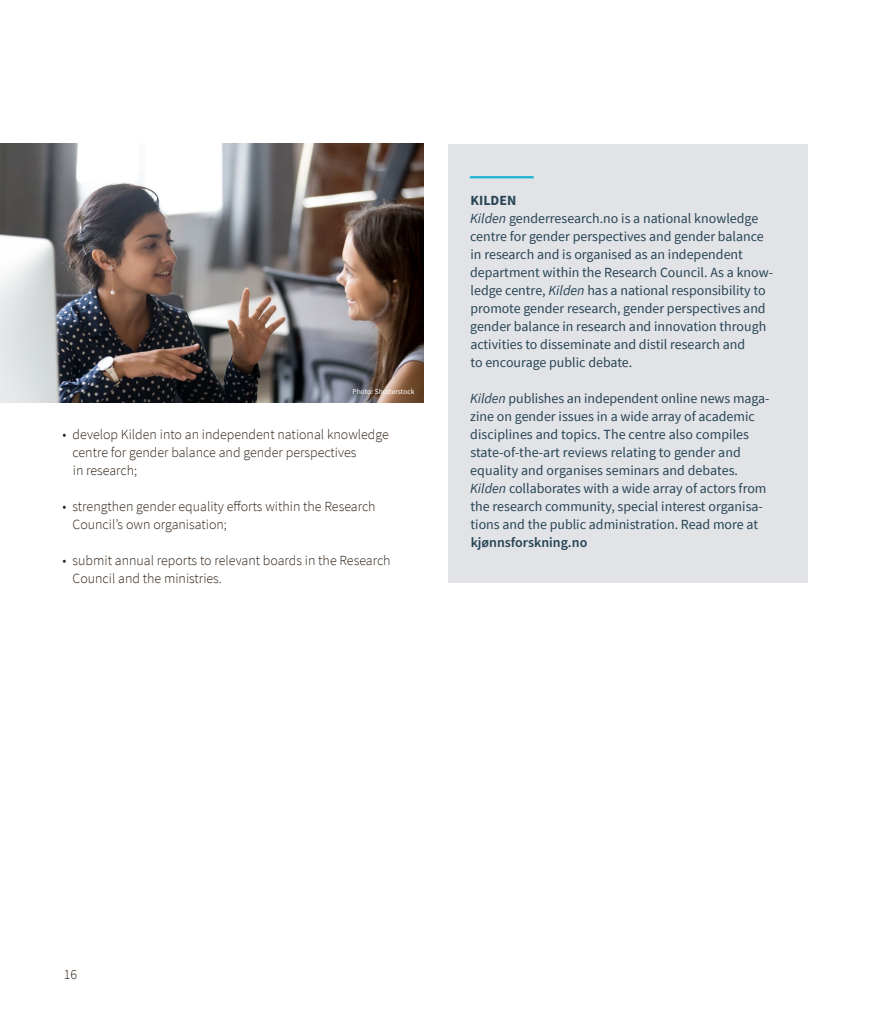
<style>
.page{position:relative;width:893px;height:1021px;background:#fff}
.page>*{position:absolute;margin:0;border:0;box-sizing:border-box;transform-origin:0 0}
.t1{font:13.95px/18px "Source Sans Pro";color:#274555}
.t2{font:300 13.95px/18px "Source Sans Pro";color:#2e2014}
.t3{font:600 13.95px "Source Sans Pro";color:#274555}
.t4{font:7.5px "Source Sans Pro";color:#fff}
.s1{font-weight:700}
.s2{font-style:italic}
</style>
<div class="page">
<img style="left:0;top:144px;width:423px;height:259px">
<div style="left:449px;top:144px;width:359px;height:439px;background:#e2e3e7"></div>
<hr style="left:470px;top:176px;width:64px;height:2px;background:#1db3d5">
<p class="t4" style="left:353px;top:387px;width:64px">Photo: Shutterstock</p>
<p class="t2" style="left:73px;top:425px;width:318px;text-indent:-10px">• develop Kilden into an independent national knowledge centre for gender balance and gender perspectives<br>in research;</p>
<p class="t2" style="left:72px;top:497px;width:305px;text-indent:-10px">• strengthen gender equality efforts within the Research<br>Council’s own organisation;</p>
<p class="t2" style="left:72px;top:551px;width:320px;text-indent:-10px">• submit annual reports to relevant boards in the Research<br>Council and the ministries.</p>
<p class="t1" style="left:470px;top:191px;width:303px"><span class="s1">KILDEN<br></span><span class="s2">Kilden</span> genderresearch.no is a national knowledge centre for gender perspectives and gender balance in research and is organised as an independent department within the Research Council. As a know&shy;ledge centre, <span class="s2">Kilden</span> has a national responsibility to promote gender research, gender perspectives and gender balance in research and innovation through activities to disseminate and distil research and<br>to encourage public debate.</p>
<p class="t1" style="left:470px;top:389px;width:301px"><span class="s2">Kilden</span> publishes an independent online news maga&shy;zine on gender issues in a wide array of academic disciplines and topics. The centre also compiles state-of-the-art reviews relating to gender and equality and organises seminars and debates.<br><span class="s2">Kilden</span> collaborates with a wide array of actors from the research community, special interest organisa&shy;tions and the public administration. Read more at</p>
<p class="t3" style="left:471px;top:533px;width:118px">kjønnsforskning.no</p>
<p class="t2" style="left:64px;top:965px;width:15px">16</p>
</div>
